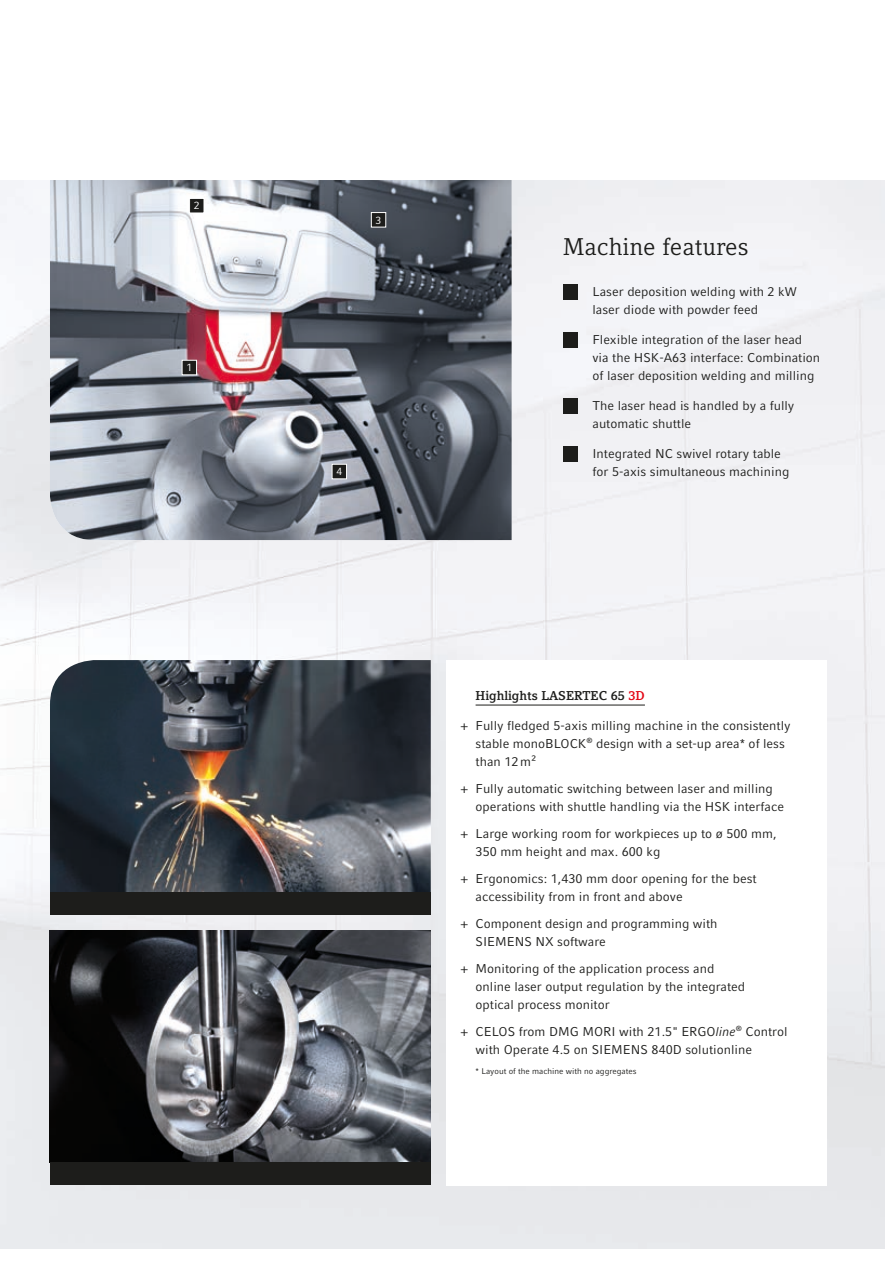
<style>
.page{position:relative;width:885px;height:1263px;background:#fff}
.page>*{position:absolute;margin:0;border:0;box-sizing:border-box;transform-origin:0 0}
.t1{font:24px "Compatil Letter LT Pro";color:#1d1d1b}
.t2{font:12.75px/18px "Compatil Fact LT Pro";color:#1d1d1b}
.t3{font:700 12.75px "Compatil Letter LT Pro";color:#1d1d1b}
.t4{font:10.5px "Compatil Fact LT Pro";color:#fff}
.t5{font:8.25px "Compatil Fact LT Pro";color:#1d1d1b}
.s1{color:#e30614}
.s2{font-style:italic}
</style>
<div class="page">
<img style="left:0;top:180px;width:884px;height:1068px">
<img style="left:50px;top:660px;width:381px;height:233px">
<img style="left:50px;top:930px;width:381px;height:233px">
<img style="left:50px;top:180px;width:461px;height:360px">
<div style="left:182px;top:360px;width:14px;height:15px;background:#1d1d1b"></div>
<div style="left:182px;top:360px;width:15px;height:15px;border:1px solid #fff"></div>
<div style="left:189px;top:198px;width:15px;height:15px;background:#1d1d1b"></div>
<div style="left:189px;top:198px;width:15px;height:15px;border:1px solid #fff"></div>
<div style="left:371px;top:213px;width:15px;height:14px;background:#1d1d1b"></div>
<div style="left:371px;top:212px;width:15px;height:15px;border:1px solid #fff"></div>
<div style="left:332px;top:464px;width:14px;height:15px;background:#1d1d1b"></div>
<div style="left:332px;top:464px;width:15px;height:15px;border:1px solid #fff"></div>
<div style="left:562px;top:284px;width:15px;height:15px;background:#1d1d1b"></div>
<div style="left:562px;top:332px;width:15px;height:15px;background:#1d1d1b"></div>
<div style="left:562px;top:398px;width:15px;height:15px;background:#1d1d1b"></div>
<div style="left:562px;top:446px;width:15px;height:15px;background:#1d1d1b"></div>
<div style="left:445px;top:660px;width:381px;height:525px;background:#fff"></div>
<hr style="left:475px;top:705px;width:170px;height:1px;background:#1d1d1b">
<div style="left:50px;top:1163px;width:381px;height:22px;background:#1d1d1b"></div>
<div style="left:50px;top:893px;width:381px;height:22px;background:#1d1d1b"></div>
<p class="t4" style="left:194px;top:200px;width:7px">2</p>
<p class="t4" style="left:186px;top:361px;width:7px">1</p>
<p class="t4" style="left:375px;top:214px;width:7px">3</p>
<p class="t4" style="left:336px;top:465px;width:7px">4</p>
<h1 class="t1" style="left:562px;top:233px;width:187px">Machine features</h1>
<p class="t2" style="left:592px;top:283px;width:206px">Laser deposition welding with 2 kW laser diode with powder feed</p>
<p class="t2" style="left:592px;top:331px;width:229px">Flexible integration of the laser head via the HSK-A63 interface: Combination of laser deposition welding and milling</p>
<p class="t2" style="left:592px;top:397px;width:203px">The laser head is handled by a fully automatic shuttle</p>
<p class="t2" style="left:592px;top:445px;width:198px">Integrated NC swivel rotary table for 5-axis simultaneous machining</p>
<p class="t3" style="left:475px;top:688px;width:171px">Highlights LASERTEC 65 <span class="s1">3D</span></p>
<p class="t2" style="left:475px;top:716px;width:316px;text-indent:-15px">+ Fully fledged 5-axis milling machine in the consistently stable monoBLOCK<sup>®</sup> design with a set-up area* of less than 12m²</p>
<p class="t2" style="left:475px;top:779px;width:310px;text-indent:-15px">+ Fully automatic switching between laser and milling operations with shuttle handling via the HSK interface</p>
<p class="t2" style="left:475px;top:824px;width:302px;text-indent:-15px">+ Large working room for workpieces up to ø 500 mm,<br>350 mm height and max. 600 kg</p>
<p class="t2" style="left:475px;top:869px;width:282px;text-indent:-15px">+ Ergonomics: 1,430 mm door opening for the best accessibility from in front and above</p>
<p class="t2" style="left:475px;top:914px;width:243px;text-indent:-15px">+ Component design and programming with<br>SIEMENS NX software</p>
<p class="t2" style="left:475px;top:959px;width:271px;text-indent:-15px">+ Monitoring of the application process and online laser output regulation by the integrated optical process monitor</p>
<p class="t2" style="left:475px;top:1022px;width:313px;text-indent:-15px">+ CELOS from DMG MORI with 21.5" ERGO<span class="s2">line</span><sup>®</sup> Control with Operate 4.5 on SIEMENS 840D solutionline</p>
<p class="t5" style="left:475px;top:1066px;width:162px">* Layout of the machine with no aggregates</p>
</div>
